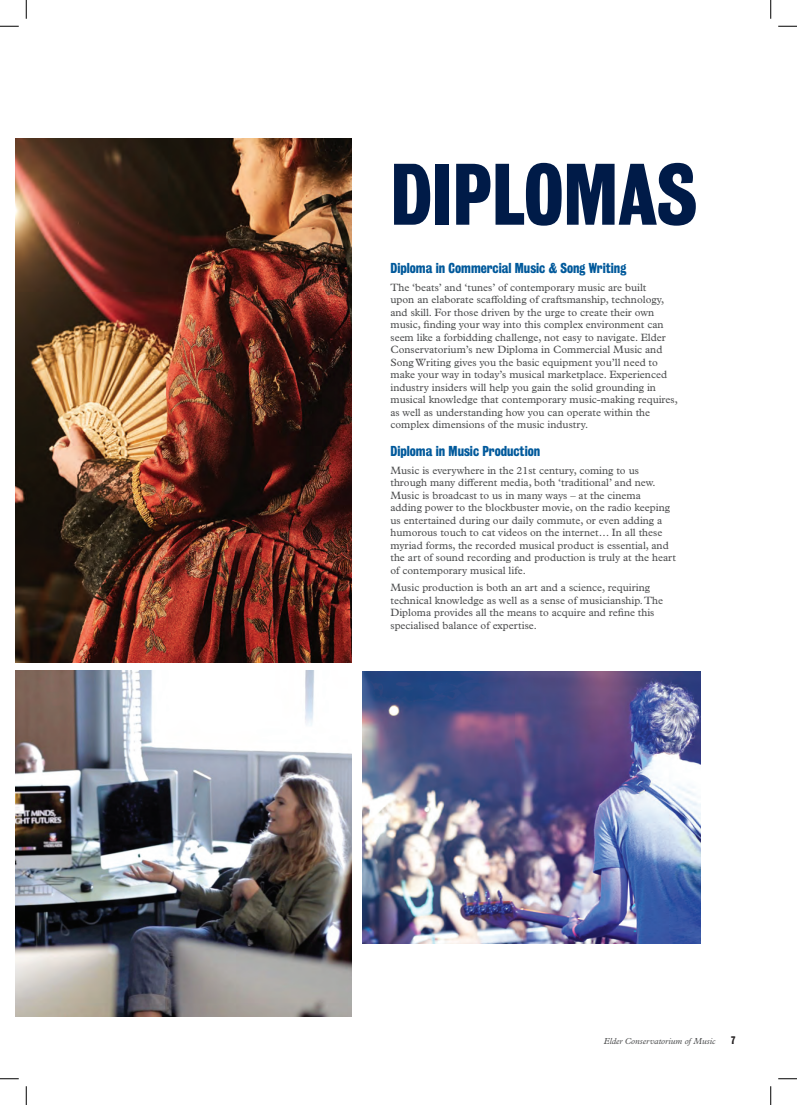
<style>
.page{position:relative;width:797px;height:1105px;background:#fff}
.page>*{position:absolute;margin:0;border:0;box-sizing:border-box;transform-origin:0 0}
.t1{font:700 79.25px "Bureau Grot Condensed";color:#001b48}
.t2{font:700 13.12px "Bureau Grot Condensed";color:#00599b}
.t3{font:10.62px/12.5px "Plantin MT Std";color:#4b4c4d}
.t4{font:700 10px "Bureau Grot Condensed";color:#231f20}
.t5{font:italic 8.75px "Plantin MT Std";color:#4b4c4d}
</style>
<div class="page">
<img style="left:16px;top:139px;width:335px;height:523px">
<img style="left:16px;top:670px;width:335px;height:346px">
<img style="left:362px;top:671px;width:338px;height:272px">
<svg style="left:0;top:25px;width:19px;height:2px"></svg>
<svg style="left:778px;top:25px;width:19px;height:2px"></svg>
<svg style="left:0;top:1078px;width:19px;height:1px"></svg>
<svg style="left:778px;top:1078px;width:19px;height:1px"></svg>
<svg style="left:25px;top:0;width:2px;height:19px"></svg>
<svg style="left:25px;top:1086px;width:2px;height:19px"></svg>
<svg style="left:770px;top:0;width:1px;height:19px"></svg>
<svg style="left:770px;top:1086px;width:1px;height:19px"></svg>
<h1 class="t1" style="left:390px;top:149px;width:308px">DIPLOMAS</h1>
<p class="t2" style="left:390px;top:260px;width:237px">Diploma in Commercial Music &amp; Song Writing</p>
<p class="t3" style="left:390px;top:281px;width:289px">The ‘beats’ and ‘tunes’ of contemporary music are built<br>upon an elaborate scaffolding of craftsmanship, technology, and skill. For those driven by the urge to create their own music, finding your way into this complex environment can seem like a forbidding challenge, not easy to navigate. Elder Conservatorium’s new Diploma in Commercial Music and Song Writing gives you the basic equipment you’ll need to make your way in today’s musical marketplace. Experienced industry insiders will help you gain the solid grounding in musical knowledge that contemporary music-making requires, as well as understanding how you can operate within the complex dimensions of the music industry.</p>
<p class="t2" style="left:390px;top:443px;width:151px">Diploma in Music Production</p>
<p class="t3" style="left:390px;top:464px;width:287px">Music is everywhere in the 21st century, coming to us through many different media, both ‘traditional’ and new.<br>Music is broadcast to us in many ways – at the cinema<br>adding power to the blockbuster movie, on the radio keeping us entertained during our daily commute, or even adding a humorous touch to cat videos on the internet… In all these myriad forms, the recorded musical product is essential, and the art of sound recording and production is truly at the heart of contemporary musical life.</p>
<p class="t3" style="left:390px;top:582px;width:274px">Music production is both an art and a science, requiring technical knowledge as well as a sense of musicianship. The Diploma provides all the means to acquire and refine this specialised balance of expertise.</p>
<p class="t5" style="left:604px;top:1036px;width:113px">Elder Conservatorium of Music</p>
<p class="t4" style="left:731px;top:1035px;width:6px">7</p>
</div>
